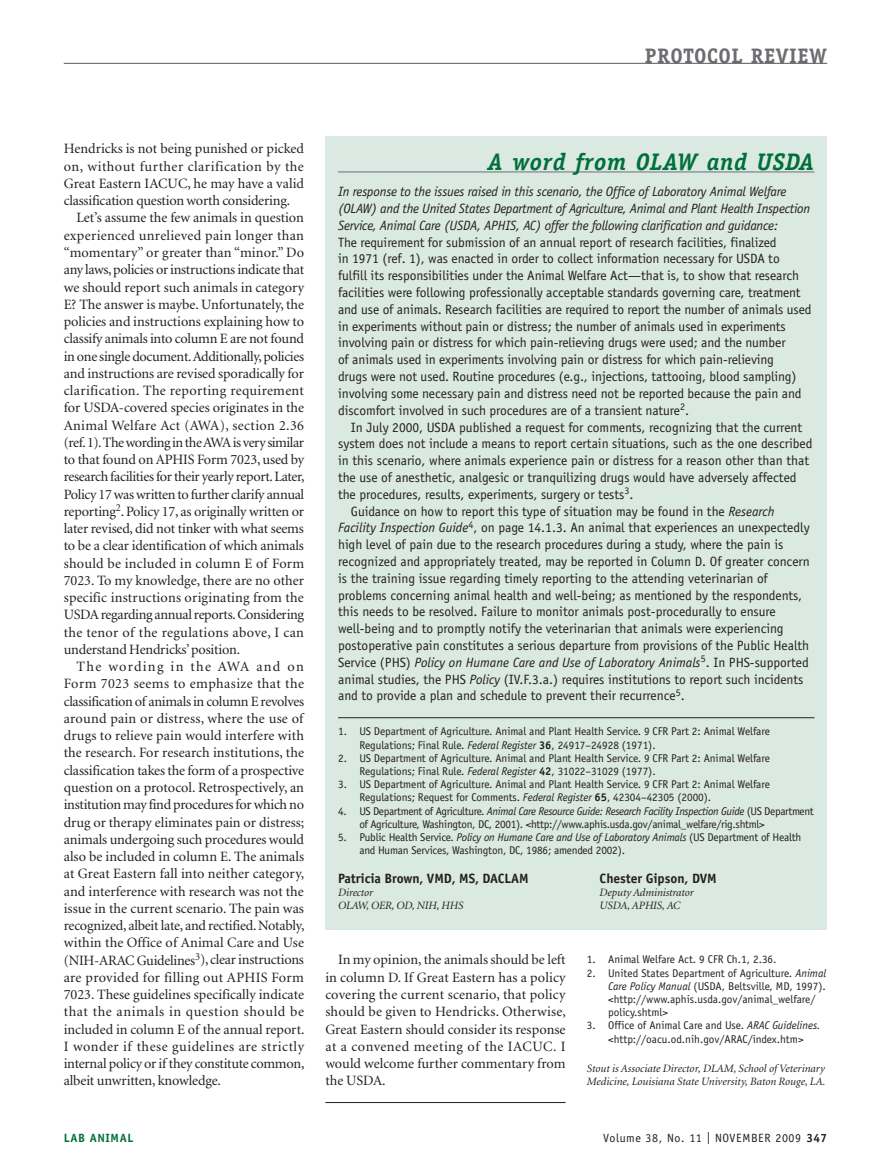
<style>
.page{position:relative;width:891px;height:1175px;background:#fff}
.page>*{position:absolute;margin:0;border:0;box-sizing:border-box;transform-origin:0 0}
.t1{font:italic 700 24px "Officina Serif";letter-spacing:.025em;color:#006f3c}
.t2{font:700 21px "Officina Serif";letter-spacing:.025em;color:#6c6d70}
.t3{font:14.25px/17.2px "Minion";color:#231f20;text-align:justify}
.t4{font:13.5px/16.8px "Officina Sans";letter-spacing:-.005em;color:#231f20}
.t5{font:italic 13.5px/16.8px "Officina Sans";letter-spacing:-.015em;color:#231f20}
.t6{font:700 13.5px "Officina Sans";letter-spacing:-.005em;color:#231f20}
.t7{font:12px "Officina Sans";letter-spacing:.05em;color:#231f20}
.t8{font:700 12px "Officina Sans";letter-spacing:.05em;color:#006f3c}
.t9{font:11.25px/13.2px "Officina Sans";letter-spacing:-.005em;color:#231f20}
.t10{font:11.25px/13.2px "Officina Sans";letter-spacing:-.025em;color:#231f20}
.t11{font:italic 11.25px "Minion";letter-spacing:-.005em;color:#231f20}
.s1{font-style:italic}
.s2{font-weight:700}
.s3{font-family:"Officina Serif";font-weight:700}
</style>
<div class="page">
<div style="left:325px;top:136px;width:502px;height:794px;background:#dae9e1"></div>
<hr style="left:325px;top:1102px;width:241px;height:1px;background:#231f20">
<hr style="left:338px;top:171px;width:476px;height:2px;background:#939598">
<hr style="left:338px;top:717px;width:476px;height:1px;background:#231f20">
<hr style="left:64px;top:63px;width:763px;height:1px;background:#57585a">
<p class="t2" style="left:645px;top:43px;width:184px">PROTOCOL REVIEW</p>
<p class="t3" style="left:64px;top:141px;width:242px">Hendricks is not being punished or picked on, without further clarification by the Great Eastern IACUC, he may have a valid classification question worth considering.</p>
<p class="t3" style="left:64px;top:210px;width:242px;text-indent:13px">Let’s assume the few animals in question experienced unrelieved pain longer than “momentary” or greater than “minor.” Do any laws, policies or instructions indicate that we should report such animals in category E? The answer is maybe. Unfortunately, the policies and instructions explaining how to classify animals into column E are not found in one single document.Additionally, policies and instructions are revised sporadically for clarification. The reporting requirement for USDA-covered species originates in the Animal Welfare Act (AWA), section 2.36 (ref.1).The wording in the AWA is very similar to that found on APHIS Form 7023, used by research facilities for their yearly report. Later, Policy 17 was written to further clarify annual reporting<sup>2</sup>. Policy 17, as originally written or later revised, did not tinker with what seems to be a clear identification of which animals should be included in column E of Form 7023. To my knowledge, there are no other specific instructions originating from the USDA regarding annual reports. Considering the tenor of the regulations above, I can understand Hendricks’ position.</p>
<p class="t3" style="left:64px;top:658px;width:242px;text-indent:13px">The wording in the AWA and on Form 7023 seems to emphasize that the classification of animals in column E revolves around pain or distress, where the use of drugs to relieve pain would interfere with the research. For research institutions, the classification takes the form of a prospective question on a protocol. Retrospectively, an institution may find procedures for which no drug or therapy eliminates pain or distress; animals undergoing such procedures would also be included in column E. The animals at Great Eastern fall into neither category, and interference with research was not the issue in the current scenario. The pain was recognized, albeit late, and rectified. Notably, within the Office of Animal Care and Use (NIH-ARAC Guidelines<sup>3</sup>), clear instructions are provided for filling out APHIS Form 7023. These guidelines specifically indicate that the animals in question should be included in column E of the annual report.<br>I wonder if these guidelines are strictly internal policy or if they constitute common, albeit unwritten, knowledge.</p>
<h2 class="t1" style="left:488px;top:148px;width:328px">A word from OLAW and USDA</h2>
<p class="t5" style="left:338px;top:183px;width:474px">In response to the issues raised in this scenario, the Office of Laboratory Animal Welfare (OLAW) and the United States Department of Agriculture, Animal and Plant Health Inspection<br>Service, Animal Care (USDA, APHIS, AC) offer the following clarification and guidance:</p>
<p class="t4" style="left:338px;top:234px;width:475px">The requirement for submission of an annual report of research facilities, finalized<br>in 1971 (ref. 1), was enacted in order to collect information necessary for USDA to fulfill its responsibilities under the Animal Welfare Act—that is, to show that research facilities were following professionally acceptable standards governing care, treatment and use of animals. research facilities are required to report the number of animals used in experiments without pain or distress; the number of animals used in experiments involving pain or distress for which pain-relieving drugs were used; and the number<br>of animals used in experiments involving pain or distress for which pain-relieving<br>drugs were not used. routine procedures (e.g., injections, tattooing, blood sampling) involving some necessary pain and distress need not be reported because the pain and discomfort involved in such procedures are of a transient nature<sup>2</sup>.</p>
<p class="t4" style="left:338px;top:418px;width:476px;text-indent:13px">In July 2000, USDA published a request for comments, recognizing that the current system does not include a means to report certain situations, such as the one described in this scenario, where animals experience pain or distress for a reason other than that the use of anesthetic, analgesic or tranquilizing drugs would have adversely affected the procedures, results, experiments, surgery or tests<sup>3</sup>.</p>
<p class="t4" style="left:338px;top:502px;width:473px;text-indent:13px">Guidance on how to report this type of situation may be found in the <span class="s1">Research Facility Inspection Guide</span><sup>4</sup>, on page 14.1.3. An animal that experiences an unexpectedly high level of pain due to the research procedures during a study, where the pain is recognized and appropriately treated, may be reported in Column D. of greater concern is the training issue regarding timely reporting to the attending veterinarian of problems concerning animal health and well-being; as mentioned by the respondents, this needs to be resolved. Failure to monitor animals post-procedurally to ensure well-being and to promptly notify the veterinarian that animals were experiencing postoperative pain constitutes a serious departure from provisions of the Public Health Service (PHS) <span class="s1">Policy on Humane Care and Use of Laboratory Animals</span><sup>5</sup>. In PHS-supported animal studies, the PHS <span class="s1">Policy</span> (IV.F.3.a.) requires institutions to report such incidents and to provide a plan and schedule to prevent their recurrence<sup>5</sup>.</p>
<p class="t9" style="left:359px;top:725px;width:412px;text-indent:-21px">1. US Department of Agriculture. Animal and Plant Health Service. 9 CFr Part 2: Animal Welfare regulations; Final rule. <span class="s1">Federal Register</span> <span class="s2">36</span>, 24917–24928 (1971).</p>
<p class="t9" style="left:359px;top:751px;width:412px;text-indent:-21px">2. US Department of Agriculture. Animal and Plant Health Service. 9 CFr Part 2: Animal Welfare regulations; Final rule. <span class="s1">Federal Register</span> <span class="s2">42</span>, 31022–31029 (1977).</p>
<p class="t9" style="left:359px;top:777px;width:412px;text-indent:-21px">3. US Department of Agriculture. Animal and Plant Health Service. 9 CFr Part 2: Animal Welfare regulations; request for Comments. <span class="s1">Federal Register</span> <span class="s2">65</span>, 42304–42305 (2000).</p>
<p class="t10" style="left:359px;top:804px;width:456px;text-indent:-21px">4. US Department of Agriculture. <span class="s1">Animal Care Resource Guide: Research Facility Inspection Guide</span> (US Department of Agriculture, Washington, DC, 2001). &lt;http://www.aphis.usda.gov/animal_welfare/rig.shtml&gt;</p>
<p class="t9" style="left:359px;top:830px;width:444px;text-indent:-21px">5. Public Health Service. <span class="s1">Policy on Humane Care and Use of Laboratory Animals</span> (US Department of Health and Human Services, Washington, DC, 1986; amended 2002).</p>
<h5 class="t6" style="left:338px;top:869px;width:192px">patricia Brown, VMD, MS, DACLAM</h5>
<h5 class="t6" style="left:600px;top:869px;width:118px">Chester Gipson, DVM</h5>
<p class="t11" style="left:338px;top:887px;width:37px">Director</p>
<p class="t11" style="left:600px;top:887px;width:96px">Deputy Administrator</p>
<p class="t11" style="left:338px;top:900px;width:127px">OLAW, OER, OD, NIH, HHS</p>
<p class="t11" style="left:600px;top:900px;width:82px">USDA, APHIS, AC</p>
<p class="t3" style="left:338px;top:951px;width:229px">In my opinion, the animals should be left</p>
<p class="t9" style="left:587px;top:953px;width:191px">1. Animal Welfare Act. 9 CFr Ch.1, 2.36.</p>
<p class="t9" style="left:587px;top:966px;width:241px">2. United States Department of Agriculture. <span class="s1">Animal</span></p>
<p class="t3" style="left:325px;top:969px;width:242px">in column D. If Great Eastern has a policy</p>
<p class="t9" style="left:608px;top:979px;width:219px"><span class="s1">Care Policy Manual</span> (USDA, beltsville, mD, 1997).</p>
<p class="t3" style="left:325px;top:986px;width:242px">covering the current scenario, that policy</p>
<p class="t9" style="left:608px;top:992px;width:209px">&lt;http://www.aphis.usda.gov/animal_welfare/</p>
<p class="t3" style="left:325px;top:1003px;width:242px">should be given to Hendricks. Otherwise,</p>
<p class="t9" style="left:608px;top:1005px;width:62px">policy.shtml&gt;</p>
<p class="t3" style="left:325px;top:1020px;width:242px">Great Eastern should consider its response</p>
<p class="t9" style="left:587px;top:1019px;width:235px">3. office of Animal Care and Use. <span class="s1">ARAC Guidelines.</span></p>
<p class="t9" style="left:608px;top:1032px;width:197px">&lt;http://oacu.od.nih.gov/ArAC/index.htm&gt;</p>
<p class="t3" style="left:325px;top:1038px;width:242px">at a convened meeting of the IACUC. I would welcome further commentary from</p>
<p class="t11" style="left:587px;top:1062px;width:240px">Stout is Associate Director, DLAM, School of Veterinary</p>
<p class="t3" style="left:325px;top:1072px;width:62px">the USDA.</p>
<p class="t11" style="left:587px;top:1076px;width:240px">Medicine, Louisiana State University, Baton Rouge, LA.</p>
<p class="t8" style="left:64px;top:1130px;width:71px">LAB AnIMAL</p>
<p class="t7" style="left:603px;top:1131px;width:225px">Volume 38, No. 11 | NoVember 2009 <span class="s3">347</span></p>
</div>
